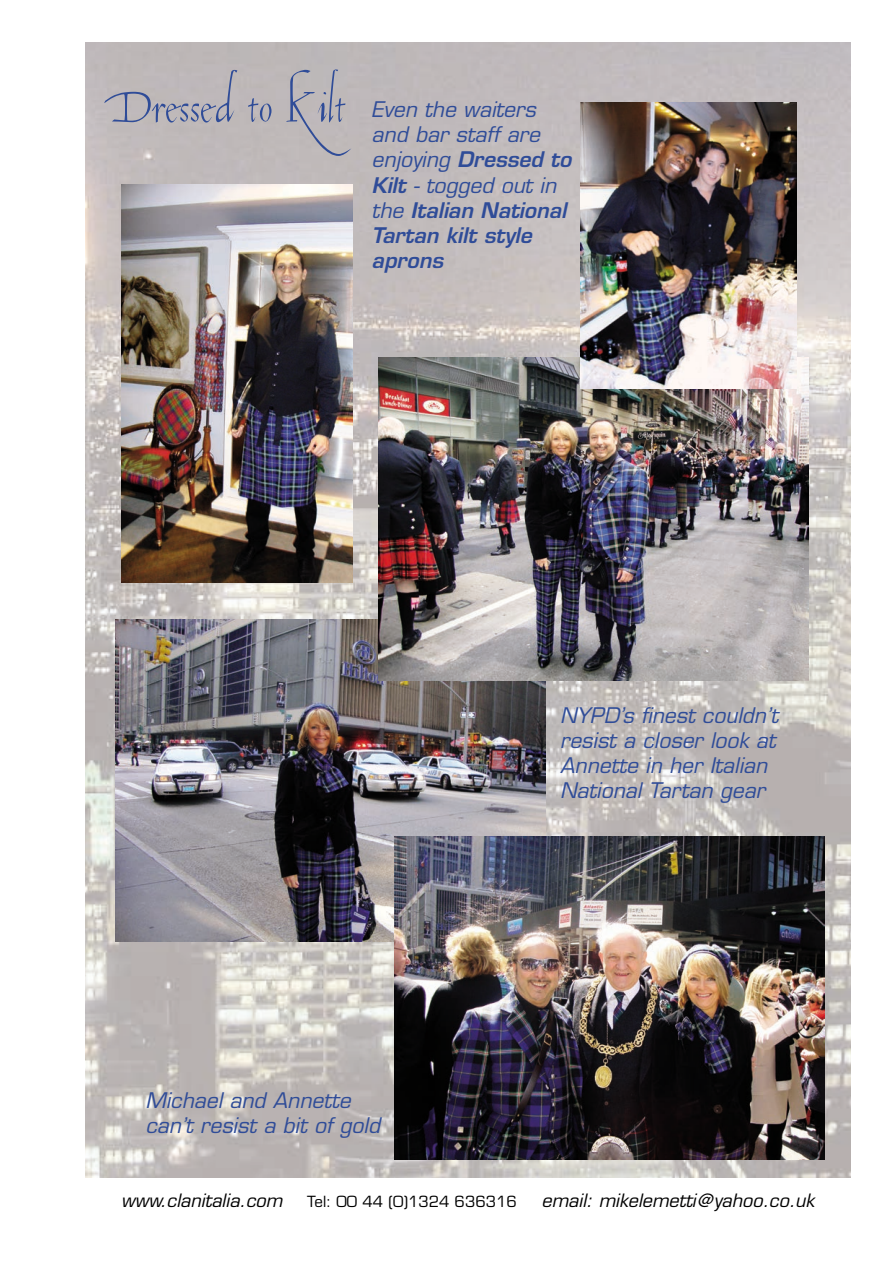
<style>
.page{position:relative;width:893px;height:1263px;background:#fff}
.page>*{position:absolute;margin:0;border:0;box-sizing:border-box;transform-origin:0 0}
.t1{font:italic 21px/25.2px "Eurostile LT Std";color:#2f4c98}
.t2{font:italic 18px "Eurostile LT Std";color:#010000}
.t3{font:15px "Eurostile LT Std";color:#010000}
.s1{font-weight:600}
</style>
<div class="page">
<img style="left:85px;top:43px;width:765px;height:1134px">
<img style="left:116px;top:619px;width:430px;height:323px">
<img style="left:378px;top:358px;width:430px;height:322px">
<img style="left:580px;top:102px;width:216px;height:287px">
<img style="left:395px;top:837px;width:430px;height:322px">
<img style="left:121px;top:185px;width:232px;height:398px">
<svg style="left:104px;top:69px;width:247px;height:87px;background:#b5b1b7"></svg>
<p class="t1" style="left:372px;top:97px;width:201px">Even the waiters and bar staff are enjoying <span class="s1">Dressed to<br>Kilt</span> - togged out in the <span class="s1">Italian National<br>Tartan kilt style aprons</span></p>
<p class="t1" style="left:145px;top:1088px;width:236px">Michael and Annette can’t resist a bit of gold</p>
<p class="t1" style="left:560px;top:703px;width:219px">NYPD’s finest couldn’t resist a closer look at<br>Annette in her Italian<br>National Tartan gear</p>
<p class="t2" style="left:121px;top:1189px;width:163px">www.clanitalia.com</p>
<p class="t3" style="left:307px;top:1192px;width:211px">Tel: 00 44 (0)1324 636316</p>
<p class="t2" style="left:542px;top:1189px;width:274px">email: mikelemetti@yahoo.co.uk</p>
</div>
